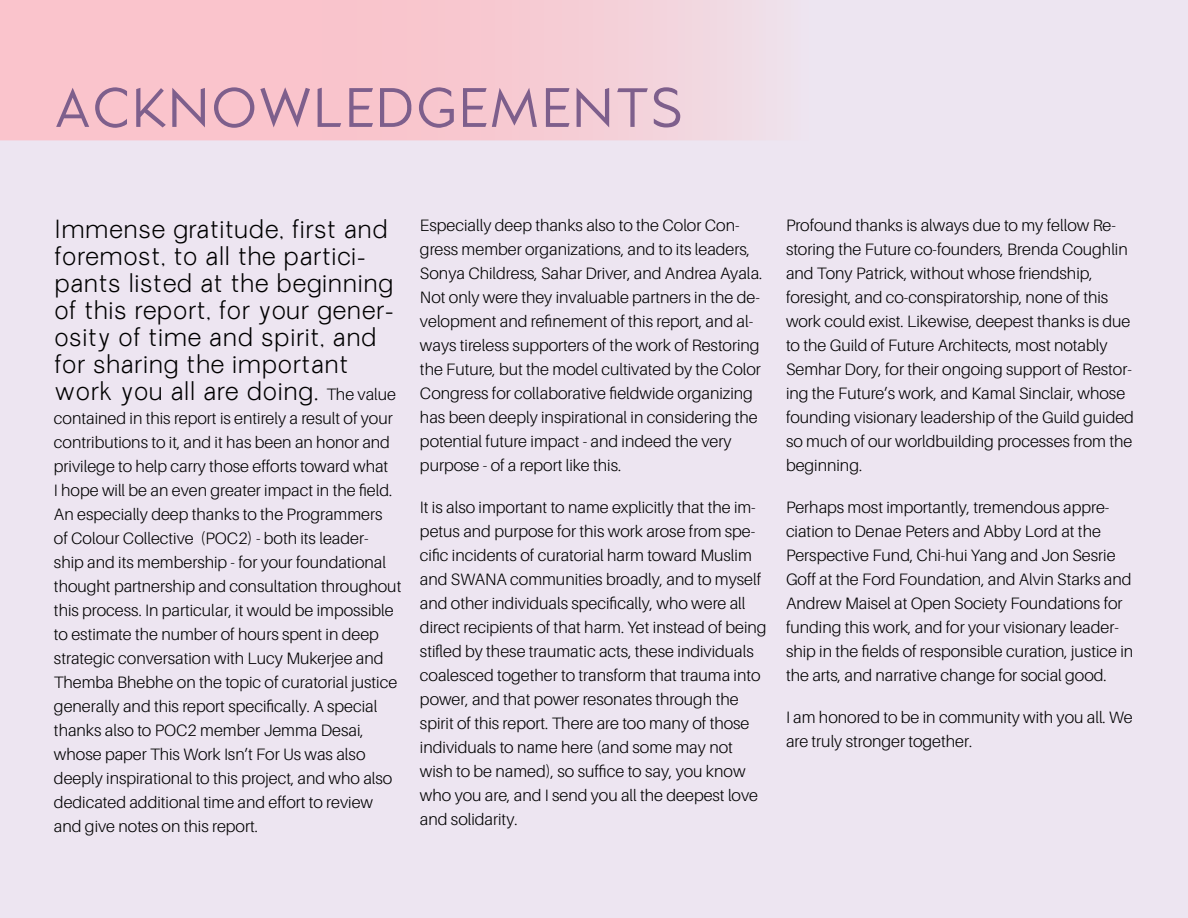
<style>
.page{position:relative;width:1188px;height:918px;background:#ede5f1}
.page>*{position:absolute;margin:0;border:0;box-sizing:border-box;transform-origin:0 0}
.t1{font:54px "Kano";color:#7e5f8c}
.t2{font:300 24px/27px "Garute";color:#000}
.t3{font:300 16.5px/24px "Aileron";color:#000}
.s1{font-family:"Aileron";font-size:16.5px}
</style>
<div class="page">
<svg style="left:0;top:0;width:752px;height:140px;background:#f7c9d1"></svg>
<h1 class="t1" style="left:54px;top:86px;width:154px">ACKNOWLED</h1>
<h1 class="t1" style="left:415px;top:86px;width:80px">GEMENTS</h1>
<h2 class="t2" style="left:54px;top:216px;width:344px">Immense gratitude, first and foremost, to all the partici&shy;pants listed at the beginning of this report, for your gener&shy;osity of time and spirit, and for sharing the important work you all are doing. <span class="s1">The value</span></h2>
<p class="t3" style="left:54px;top:407px;width:349px">contained in this report is entirely a result of your contributions to it, and it has been an honor and privilege to help carry those efforts toward what<br>I hope will be an even greater impact in the field.<br>An especially deep thanks to the Programmers<br>of Colour Collective (POC2) - both its leader&shy;ship and its membership - for your foundational thought partnership and consultation throughout this process. In particular, it would be impossible to estimate the number of hours spent in deep strategic conversation with Lucy Mukerjee and Themba Bhebhe on the topic of curatorial justice generally and this report specifically. A special thanks also to POC2 member Jemma Desai, whose paper This Work Isn’t For Us was also deeply inspirational to this project, and who also dedicated additional time and effort to review and give notes on this report.</p>
<p class="t3" style="left:420px;top:213px;width:344px">Especially deep thanks also to the Color Con&shy;gress member organizations, and to its leaders, Sonya Childress, Sahar Driver, and Andrea Ayala.<br>Not only were they invaluable partners in the de&shy;velopment and refinement of this report, and al&shy;ways tireless supporters of the work of Restoring the Future, but the model cultivated by the Color Congress for collaborative fieldwide organizing has been deeply inspirational in considering the potential future impact - and indeed the very purpose - of a report like this.</p>
<p class="t3" style="left:420px;top:496px;width:348px">It is also important to name explicitly that the im&shy;petus and purpose for this work arose from spe&shy;cific incidents of curatorial harm toward Muslim and SWANA communities broadly, and to myself and other individuals specifically, who were all direct recipients of that harm. Yet instead of being stifled by these traumatic acts, these individuals coalesced together to transform that trauma into power, and that power resonates through the spirit of this report. There are too many of those individuals to name here (and some may not wish to be named), so suffice to say, you know who you are, and I send you all the deepest love and solidarity.</p>
<p class="t3" style="left:786px;top:214px;width:349px">Profound thanks is always due to my fellow Re&shy;storing the Future co-founders, Brenda Coughlin and Tony Patrick, without whose friendship, foresight, and co-conspiratorship, none of this work could exist. Likewise, deepest thanks is due to the Guild of Future Architects, most notably Semhar Dory, for their ongoing support of Restor&shy;ing the Future’s work, and Kamal Sinclair, whose founding visionary leadership of the Guild guided so much of our worldbuilding processes from the beginning.</p>
<p class="t3" style="left:786px;top:496px;width:349px">Perhaps most importantly, tremendous appre&shy;ciation to Denae Peters and Abby Lord at the Perspective Fund, Chi-hui Yang and Jon Sesrie Goff at the Ford Foundation, and Alvin Starks and Andrew Maisel at Open Society Foundations for funding this work, and for your visionary leader&shy;ship in the fields of responsible curation, justice in the arts, and narrative change for social good.</p>
<p class="t3" style="left:786px;top:706px;width:348px">I am honored to be in community with you all. We are truly stronger together.</p>
</div>
